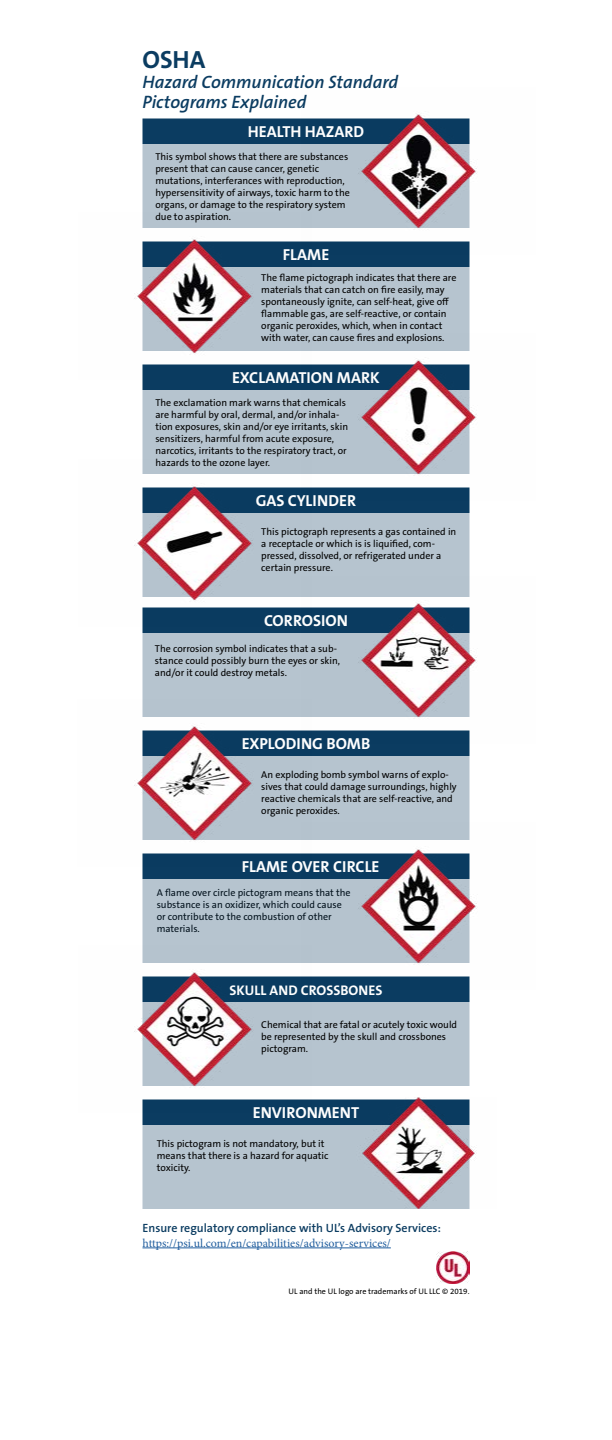
<style>
.page{position:relative;width:612px;height:1440px;background:#fff}
.page>*{position:absolute;margin:0;border:0;box-sizing:border-box;transform-origin:0 0}
.t1{font:700 25px "The Sans B W7";color:#0b3c61}
.t2{font:italic 600 18px/20px "The Sans B W6";color:#0b3c61}
.t3{font:700 16px "The Sans B W7";color:#fff}
.t4{font:700 14px "The Sans B W7";color:#fff}
.t5{font:12px "Minion Pro";color:#215e9e}
.t6{font:600 12px "The Sans B W6";color:#0b3c61}
.t7{font:10px/12px "The Sans B W5 Plain";color:#000}
.t8{font:8px "The Sans B W5 Plain";color:#000}
</style>
<div class="page">
<div style="left:142px;top:144px;width:328px;height:84px;background:#b6c4cf"></div>
<div style="left:142px;top:513px;width:328px;height:84px;background:#b6c4cf"></div>
<div style="left:142px;top:267px;width:328px;height:84px;background:#b6c4cf"></div>
<div style="left:142px;top:756px;width:328px;height:84px;background:#b6c4cf"></div>
<div style="left:142px;top:390px;width:328px;height:84px;background:#b6c4cf"></div>
<div style="left:142px;top:633px;width:328px;height:84px;background:#b6c4cf"></div>
<div style="left:142px;top:1002px;width:328px;height:84px;background:#b6c4cf"></div>
<div style="left:142px;top:1125px;width:328px;height:84px;background:#b6c4cf"></div>
<div style="left:142px;top:118px;width:328px;height:26px;background:#0b3c61;border:1px solid #0b3c61"></div>
<div style="left:142px;top:242px;width:328px;height:25px;background:#0b3c61"></div>
<div style="left:142px;top:364px;width:328px;height:26px;background:#0b3c61"></div>
<div style="left:142px;top:488px;width:328px;height:25px;background:#0b3c61"></div>
<div style="left:142px;top:608px;width:328px;height:25px;background:#0b3c61"></div>
<div style="left:142px;top:730px;width:328px;height:26px;background:#0b3c61"></div>
<div style="left:142px;top:854px;width:328px;height:25px;background:#0b3c61"></div>
<div style="left:142px;top:976px;width:328px;height:26px;background:#0b3c61"></div>
<div style="left:142px;top:1100px;width:328px;height:25px;background:#0b3c61"></div>
<img style="left:437px;top:1251px;width:33px;height:33px">
<div style="left:142px;top:879px;width:328px;height:84px;background:#b6c4cf"></div>
<img style="left:301px;top:822px;width:176px;height:167px">
<img style="left:134px;top:213px;width:178px;height:167px">
<img style="left:134px;top:699px;width:178px;height:167px">
<img style="left:134px;top:945px;width:178px;height:167px">
<img style="left:301px;top:576px;width:176px;height:167px">
<img style="left:134px;top:459px;width:178px;height:167px">
<img style="left:301px;top:114px;width:176px;height:140px">
<img style="left:341px;top:1098px;width:135px;height:111px">
<img style="left:301px;top:333px;width:176px;height:167px">
<hr style="left:142px;top:1248px;width:249px;height:1px;background:#215e9e">
<h1 class="t1" style="left:142px;top:43px;width:64px">OSHA</h1>
<h2 class="t2" style="left:142px;top:72px;width:257px">Hazard Communication Standard<br>Pictograms Explained</h2>
<h3 class="t3" style="left:248px;top:121px;width:118px">HEALTH HAZARD</h3>
<p class="t7" style="left:155px;top:151px;width:196px">This symbol shows that there are substances present that can cause cancer, genetic mutations, interferances with reproduction, hypersensitivity of airways, toxic harm to the organs, or damage to the respiratory system due to aspiration.</p>
<h3 class="t3" style="left:283px;top:244px;width:48px">FLAME</h3>
<p class="t7" style="left:261px;top:271px;width:197px">The flame pictograph indicates that there are materials that can catch on fire easily, may spontaneously ignite, can self-heat, give off flammable gas, are self-reactive, or contain organic peroxides, which, when in contact with water, can cause fires and explosions.</p>
<h3 class="t3" style="left:232px;top:367px;width:149px">EXCLAMATION MARK</h3>
<p class="t7" style="left:155px;top:396px;width:194px">The exclamation mark warns that chemicals are harmful by oral, dermal, and/or inhala&shy;tion exposures, skin and/or eye irritants, skin sensitizers, harmful from acute exposure, narcotics, irritants to the respiratory tract, or hazards to the ozone layer.</p>
<h3 class="t3" style="left:256px;top:490px;width:102px">GAS CYLINDER</h3>
<p class="t7" style="left:261px;top:525px;width:197px">This pictograph represents a gas contained in a receptacle or which is is liquified, com&shy;pressed, dissolved, or refrigerated under a certain pressure.</p>
<h3 class="t3" style="left:264px;top:610px;width:85px">CORROSION</h3>
<p class="t7" style="left:155px;top:642px;width:187px">The corrosion symbol indicates that a sub&shy;stance could possibly burn the eyes or skin, and/or it could destroy metals.</p>
<h3 class="t3" style="left:242px;top:733px;width:130px">EXPLODING BOMB</h3>
<p class="t7" style="left:261px;top:768px;width:197px">An exploding bomb symbol warns of explo&shy;sives that could damage surroundings, highly reactive chemicals that are self-reactive, and organic peroxides.</p>
<h3 class="t3" style="left:242px;top:856px;width:139px">FLAME OVER CIRCLE</h3>
<p class="t7" style="left:157px;top:886px;width:195px">A flame over circle pictogram means that the substance is an oxidizer, which could cause or contribute to the combustion of other materials.</p>
<h3 class="t4" style="left:230px;top:981px;width:154px">SKULL AND CROSSBONES</h3>
<p class="t7" style="left:261px;top:1018px;width:197px">Chemical that are fatal or acutely toxic would be represented by the skull and crossbones pictogram.</p>
<h3 class="t3" style="left:253px;top:1102px;width:108px">ENVIRONMENT</h3>
<p class="t7" style="left:157px;top:1137px;width:173px">This pictogram is not mandatory, but it means that there is a hazard for aquatic toxicity.</p>
<p class="t6" style="left:142px;top:1221px;width:300px">Ensure regulatory compliance with UL’s Advisory Services:</p>
<p class="t5" style="left:142px;top:1235px;width:250px">https://psi.ul.com/en/capabilities/advisory-services/</p>
<p class="t8" style="left:289px;top:1286px;width:182px">UL and the UL logo are trademarks of UL LLC © 2019.</p>
</div>
